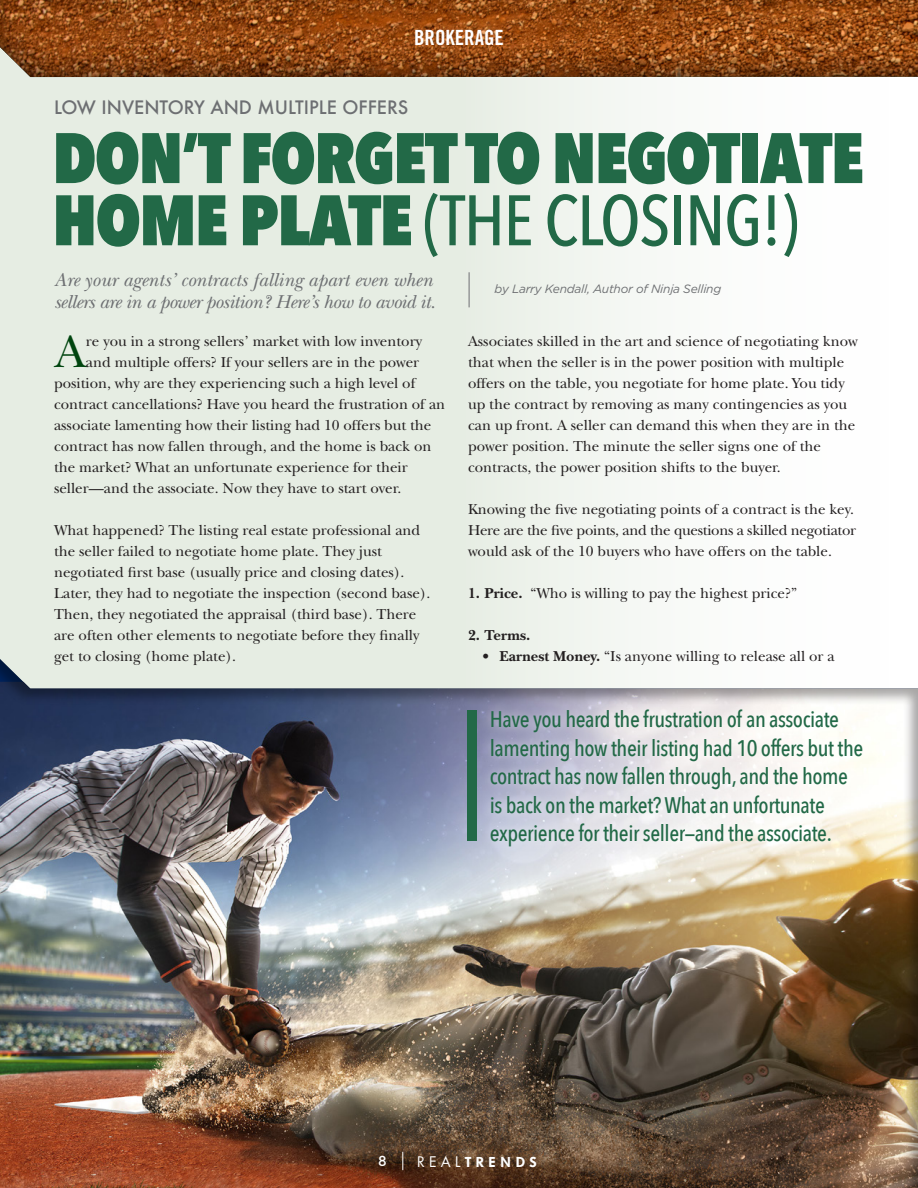
<style>
.page{position:relative;width:918px;height:1188px;background:#fff}
.page>*{position:absolute;margin:0;border:0;box-sizing:border-box;transform-origin:0 0}
.t1{font:800 70.65px/62.2px "Avenir Next Condensed";letter-spacing:-.02em;color:#226947}
.t2{font:46.8px "New Baskerville";color:#00450f}
.t3{font:500 22.5px/28.5px "Avenir Next Condensed";letter-spacing:-.02em;color:#226947}
.t4{font:21px "Trade Gothic LT Std Bd Cn 20";color:#fff}
.t5{font:italic 19.5px/22.5px "New Baskerville";color:#6d6f72}
.t6{font:500 18px "Futura";color:#6d6f72}
.t7{font:15px/21px "New Baskerville";color:#231f20}
.t8{font:700 15px "New Baskerville";color:#231f20}
.t9{font:600 14.25px "Futura BQ";letter-spacing:.32em;color:#fff}
.t10{font:500 14.25px "Futura BT";color:#fff}
.t11{font:italic 12px "Gotham";letter-spacing:-.02em;color:#6d6f72}
.s1{font-weight:500}
.s2{font-weight:700}
.s3{font-family:"Futura Std";font-weight:400}
</style>
<div class="page">
<div style="left:0;top:0;width:918px;height:1188px;background:linear-gradient(to right,#dfe8db,#fdfefd)"></div>
<div style="left:0;top:0;width:918px;height:77px;background:#231f20;opacity:.92"></div>
<div style="left:0;top:512px;width:918px;height:676px;background:#231f20;opacity:.4"></div>
<svg style="left:402px;top:1152px;width:1px;height:18px"></svg>
<div style="left:478px;top:698px;width:397px;height:160px;background:#fff;opacity:.79"></div>
<hr style="left:469px;top:272px;width:1px;height:35px;background:#6d6f72">
<div style="left:468px;top:711px;width:9px;height:130px;background:#226947"></div>
<p class="t4" style="left:414px;top:25px;width:91px">BROKERAGE</p>
<p class="t6" style="left:54px;top:95px;width:356px">LOW INVENTORY AND MULTIPLE OFFERS</p>
<p class="t1" style="left:52px;top:126px;width:813px">DON’T FORGET TO NEGOTIATE<br>HOME PLATE <span class="s1">(THE CLOSING!)</span></p>
<p class="t5" style="left:54px;top:269px;width:383px">Are your agents’ contracts falling apart even when sellers are in a power position? Here’s how to avoid it.</p>
<p class="t2" style="left:55px;top:324px;width:32px">A</p>
<p class="t7" style="left:86px;top:331px;width:338px">re you in a strong sellers’ market with low inventory</p>
<p class="t7" style="left:86px;top:352px;width:335px">and multiple offers? If your sellers are in the power</p>
<p class="t7" style="left:54px;top:373px;width:363px">position, why are they experiencing such a high level of</p>
<p class="t7" style="left:54px;top:394px;width:393px">contract cancellations? Have you heard the frustration of an</p>
<p class="t7" style="left:54px;top:415px;width:379px">associate lamenting how their listing had 10 offers but the</p>
<p class="t7" style="left:54px;top:436px;width:379px">contract has now fallen through, and the home is back on</p>
<p class="t7" style="left:54px;top:457px;width:355px">the market? What an unfortunate experience for their</p>
<p class="t7" style="left:54px;top:478px;width:349px">seller—and the associate. Now they have to start over.</p>
<p class="t7" style="left:54px;top:520px;width:378px">What happened? The listing real estate professional and the seller failed to negotiate home plate. They just negotiated first base (usually price and closing dates).<br>Later, they had to negotiate the inspection (second base).<br>Then, they negotiated the appraisal (third base). There are often other elements to negotiate before they finally get to closing (home plate).</p>
<p class="t11" style="left:495px;top:282px;width:228px">by Larry Kendall, Author of Ninja Selling</p>
<p class="t7" style="left:468px;top:331px;width:391px">Associates skilled in the art and science of negotiating know that when the seller is in the power position with multiple offers on the table, you negotiate for home plate. You tidy up the contract by removing as many contingencies as you can up front. A seller can demand this when they are in the power position. The minute the seller signs one of the contracts, the power position shifts to the buyer.</p>
<p class="t7" style="left:468px;top:499px;width:390px">Knowing the five negotiating points of a contract is the key.<br>Here are the five points, and the questions a skilled negotiator would ask of the 10 buyers who have offers on the table.</p>
<p class="t7" style="left:468px;top:583px;width:331px"><span class="s2">1. Price.</span> “Who is willing to pay the highest price?”</p>
<p class="t8" style="left:468px;top:626px;width:64px">2. Terms.</p>
<p class="t7" style="left:483px;top:646px;width:353px"><span class="s2">• Earnest Money.</span> “Is anyone willing to release all or a</p>
<p class="t3" style="left:490px;top:705px;width:375px">Have you heard the frustration of an associate lamenting how their listing had 10 offers but the contract has now fallen through, and the home is back on the market? What an unfortunate experience for their seller—and the associate.</p>
<p class="t10" style="left:378px;top:1152px;width:10px">8</p>
<p class="t9" style="left:417px;top:1153px;width:121px"><span class="s3">REAL</span>TRENDS</p>
</div>
